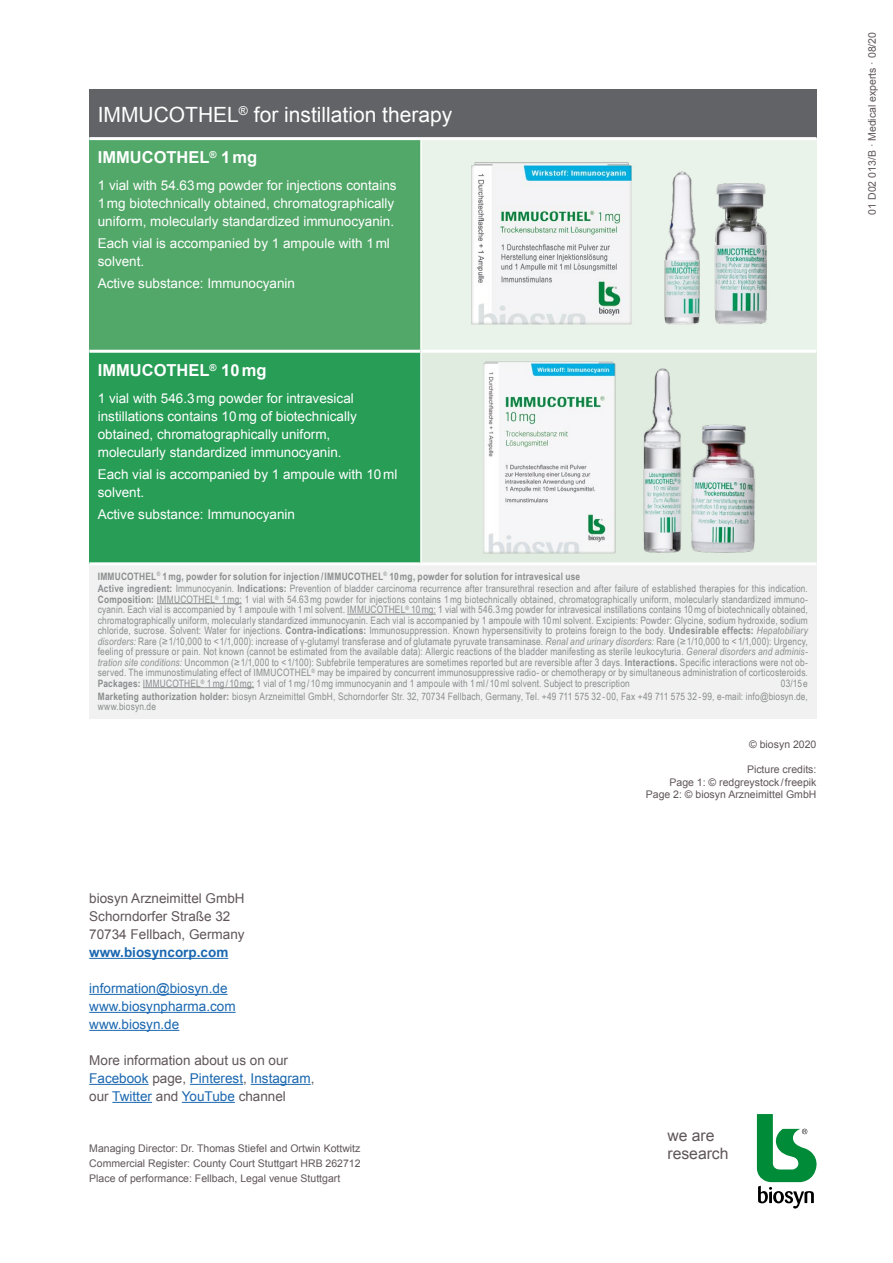
<style>
.page{position:relative;width:893px;height:1263px;background:#fff}
.page>*{position:absolute;margin:0;border:0;box-sizing:border-box;transform-origin:0 0}
.Headline_Balken{font:21px "Arial";color:#fff}
.Tabelle_11_Pt{font:700 16.5px "Arial";color:#fff}
.t1{font:15.75px/18px "Arial";letter-spacing:-.005em;color:#60565a}
.Tabelle_9_Pt____ZAB{font:13.5px/18px "Arial";color:#fff}
.t2{font:13.5px/18px "Arial";color:#60565a}
.t3{font:13.5px "Arial";color:#1a67b0}
.t4{font:700 13.5px "Arial";color:#1a67b0}
.marginalien{font:10.5px "Arial";color:#60565a}
.Pflichttext_6_8_Pt{font:10.2px/10.5px "Arial Narrow";letter-spacing:.015em;color:#8b8d8f;text-align:justify}
.Pflichttext_6_8_Pt-2{font:700 10.2px "Arial Narrow";letter-spacing:.02em;color:#8b8d8f}
.s1{font-weight:700}
.s2{font-style:italic}
.s3{color:#1a67b0}
</style>
<div class="page">
<svg style="left:757px;top:1114px;width:59px;height:94px"></svg>
<hr style="left:89px;top:958px;width:139px;height:1px;background:#1a67b0">
<hr style="left:89px;top:994px;width:139px;height:1px;background:#1a67b0">
<hr style="left:89px;top:1012px;width:147px;height:1px;background:#1a67b0">
<hr style="left:89px;top:1030px;width:90px;height:1px;background:#1a67b0">
<hr style="left:89px;top:1084px;width:60px;height:1px;background:#1a67b0">
<hr style="left:190px;top:1084px;width:53px;height:1px;background:#1a67b0">
<hr style="left:251px;top:1084px;width:60px;height:1px;background:#1a67b0">
<hr style="left:112px;top:1102px;width:40px;height:1px;background:#1a67b0">
<hr style="left:182px;top:1102px;width:53px;height:1px;background:#1a67b0">
<div style="left:89px;top:89px;width:727px;height:50px;background:#626366"></div>
<div style="left:89px;top:139px;width:332px;height:212px;background:#52a869"></div>
<div style="left:421px;top:139px;width:395px;height:212px;background:#eaf3ea"></div>
<div style="left:89px;top:351px;width:332px;height:213px;background:#279d56"></div>
<div style="left:421px;top:351px;width:395px;height:213px;background:#e0ece0"></div>
<div style="left:89px;top:564px;width:727px;height:154px;background:#f0f1f0"></div>
<hr style="left:89px;top:137px;width:332px;height:3px;background:#fff">
<hr style="left:421px;top:137px;width:395px;height:3px;background:#fff">
<hr style="left:89px;top:350px;width:331px;height:3px;background:#fff">
<hr style="left:422px;top:350px;width:394px;height:3px;background:#fff">
<hr style="left:89px;top:562px;width:332px;height:3px;background:#fff">
<hr style="left:421px;top:562px;width:395px;height:3px;background:#fff">
<hr style="left:420px;top:140px;width:2px;height:211px;background:#fff">
<hr style="left:420px;top:351px;width:2px;height:211px;background:#fff">
<img style="left:471px;top:162px;width:296px;height:163px">
<img style="left:483px;top:361px;width:272px;height:193px">
<hr style="left:157px;top:603px;width:58px;height:1px;background:#8b8d8f">
<svg style="left:215px;top:603px;width:27px;height:1px"></svg>
<hr style="left:347px;top:614px;width:58px;height:1px;background:#8b8d8f">
<svg style="left:405px;top:614px;width:31px;height:1px"></svg>
<hr style="left:143px;top:687px;width:58px;height:1px;background:#8b8d8f">
<hr style="left:204px;top:687px;width:50px;height:1px;background:#8b8d8f">
<p class="Headline_Balken" style="left:98px;top:100px;width:356px">IMMUCOTHEL<sup>®</sup> for instillation therapy</p>
<p class="Tabelle_11_Pt" style="left:98px;top:147px;width:161px">IMMUCOTHEL<sup>®</sup> 1mg</p>
<p class="Tabelle_9_Pt____ZAB" style="left:98px;top:176px;width:300px">1 vial with 54.63mg powder for injections contains<br>1mg biotechnically obtained, chromatographically uniform, molecularly standardized immunocyanin.</p>
<p class="Tabelle_9_Pt____ZAB" style="left:98px;top:235px;width:294px">Each vial is accompanied by 1 ampoule with 1ml solvent.</p>
<p class="Tabelle_9_Pt____ZAB" style="left:98px;top:275px;width:199px">Active substance: Immunocyanin</p>
<p class="Tabelle_11_Pt" style="left:98px;top:359px;width:170px">IMMUCOTHEL<sup>®</sup> 10mg</p>
<p class="Tabelle_9_Pt____ZAB" style="left:98px;top:389px;width:261px">1 vial with 546.3mg powder for intravesical instillations contains 10mg of biotechnically obtained, chromatographically uniform, molecularly standardized immunocyanin.</p>
<p class="Tabelle_9_Pt____ZAB" style="left:98px;top:465px;width:301px">Each vial is accompanied by 1 ampoule with 10ml solvent.</p>
<p class="Tabelle_9_Pt____ZAB" style="left:98px;top:505px;width:199px">Active substance: Immunocyanin</p>
<p class="Pflichttext_6_8_Pt-2" style="left:98px;top:568px;width:484px">IMMUCOTHEL<sup>®</sup> 1mg, powder for solution for injection/IMMUCOTHEL<sup>®</sup> 10mg, powder for solution for intravesical use</p>
<p class="Pflichttext_6_8_Pt" style="left:98px;top:583px;width:712px"><span class="s1">Active ingredient:</span> Immunocyanin. <span class="s1">Indications:</span> Prevention of bladder carcinoma recurrence after transurethral resection and after failure of established therapies for this indication.<br><span class="s1">Composition:</span> IMMUCOTHEL<sup>®</sup> 1mg: 1 vial with 54.63mg powder for injections contains 1mg biotechnically obtained, chromatographically uniform, molecularly standardized immuno&shy;cyanin. Each vial is accompanied by 1 ampoule with 1ml solvent. IMMUCOTHEL<sup>®</sup> 10mg: 1 vial with 546.3mg powder for intravesical instillations contains 10mg of biotechnically obtained, chromatographically uniform, molecularly standardized immunocyanin. Each vial is accompanied by 1 ampoule with 10ml solvent. Excipients: Powder: Glycine, sodium hydroxide, sodium chloride, sucrose. Solvent: Water for injections. <span class="s1">Contra-indications:</span> Immunosuppression. Known hypersensitivity to proteins foreign to the body. <span class="s1">Undesirable effects:</span> <span class="s2">Hepatobiliary disorders:</span> Rare (≥1/10,000 to &lt; 1/1,000): increase of γ-glutamyl transferase and of glutamate pyruvate transaminase. <span class="s2">Renal and urinary disorders:</span> Rare (≥1/10,000 to &lt; 1/1,000): Urgency, feeling of pressure or pain. Not known (cannot be estimated from the available data): Allergic reactions of the bladder manifesting as sterile leukocyturia. <span class="s2">General disorders and adminis&shy;tration site conditions:</span> Uncommon (≥1/1,000 to &lt;1/100): Subfebrile temperatures are sometimes reported but are reversible after 3 days. <span class="s1">Interactions.</span> Specific interactions were not ob&shy;served. The immunostimulating effect of IMMUCOTHEL<sup>®</sup> may be impaired by concurrent immunosuppressive radio- or chemotherapy or by simultaneous administration of corticosteroids.<br><span class="s1">Packages:</span> IMMUCOTHEL<sup>®</sup> 1mg/10mg: 1 vial of 1mg/10mg immunocyanin and 1 ampoule with 1ml/10ml solvent. Subject to prescription</p>
<p class="Pflichttext_6_8_Pt" style="left:781px;top:678px;width:29px">03/15e</p>
<p class="Pflichttext_6_8_Pt" style="left:98px;top:690px;width:712px"><span class="s1">Marketing authorization holder:</span> biosyn Arzneimittel GmbH, Schorndorfer Str. 32, 70734 Fellbach, Germany, Tel. +49 711 575 32-00, Fax +49 711 575 32-99, e-mail: info@biosyn.de, www.biosyn.de</p>
<p class="marginalien" style="left:749px;top:737px;width:69px">© biosyn 2020</p>
<p class="marginalien" style="left:747px;top:762px;width:71px">Picture credits:</p>
<p class="marginalien" style="left:669px;top:775px;width:148px">Page 1: © redgreystock /freepik</p>
<p class="marginalien" style="left:646px;top:787px;width:172px">Page 2: © biosyn Arzneimittel GmbH</p>
<p class="t2" style="left:89px;top:889px;width:157px">biosyn Arzneimittel GmbH</p>
<p class="t2" style="left:89px;top:907px;width:143px">Schorndorfer Straße 32</p>
<p class="t2" style="left:89px;top:925px;width:157px">70734 Fellbach, Germany</p>
<p class="t4" style="left:89px;top:943px;width:141px">www.biosyncorp.com</p>
<p class="t3" style="left:89px;top:979px;width:140px">information@biosyn.de</p>
<p class="t3" style="left:89px;top:997px;width:148px">www.biosynpharma.com</p>
<p class="t3" style="left:89px;top:1015px;width:92px">www.biosyn.de</p>
<p class="t2" style="left:89px;top:1051px;width:227px">More information about us on our<br><span class="s3">Facebook</span> page, <span class="s3">Pinterest</span>, <span class="s3">Instagram</span>, our <span class="s3">Twitter</span> and <span class="s3">YouTube</span> channel</p>
<p class="marginalien" style="left:89px;top:1141px;width:273px">Managing Director: Dr. Thomas Stiefel and Ortwin Kottwitz</p>
<p class="marginalien" style="left:89px;top:1156px;width:273px">Commercial Register: County Court Stuttgart HRB 262712</p>
<p class="marginalien" style="left:89px;top:1171px;width:252px">Place of performance: Fellbach, Legal venue Stuttgart</p>
<p class="t1" style="left:668px;top:1126px;width:62px">we are research</p>
<p class="marginalien" style="left:865px;top:215px;width:184px;rotate:-90deg">01 D02 013/B · Medical experts · 08/20</p>
</div>
